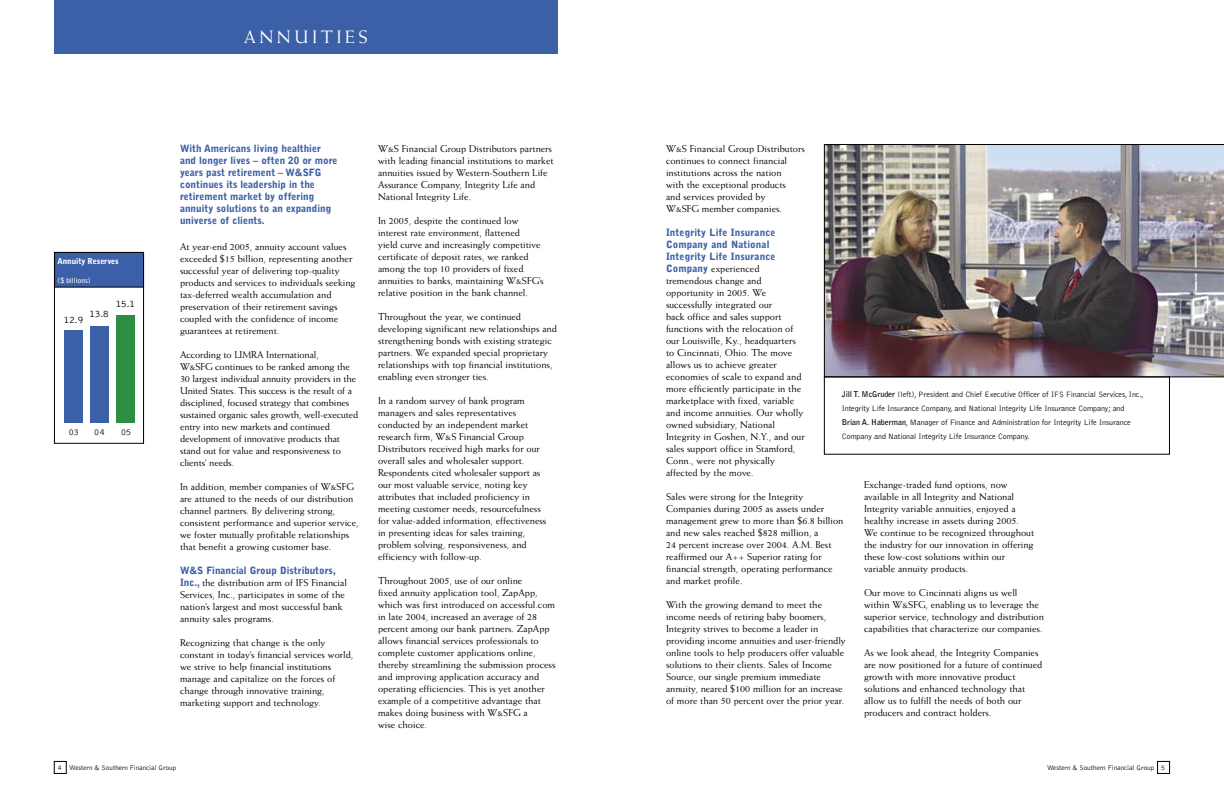
<style>
.page{position:relative;width:1224px;height:792px;background:#fff}
.page>*{position:absolute;margin:0;border:0;box-sizing:border-box;transform-origin:0 0}
.t1{font:18px "Weiss";letter-spacing:.2em;color:#fff}
.t2{font:10px/12px "Weiss";color:#000}
.t3{font:900 10px/12px "Bell Gothic";color:#3c60a7}
.t4{font:300 10px "Bell Gothic";color:#000}
.t5{font:300 9px "Bell Gothic";color:#000}
.t6{font:900 8.1px "Bell Gothic";letter-spacing:-.01em;color:#fff}
.t7{font:300 8px/14px "Bell Gothic";letter-spacing:-.01em;color:#000}
.t8{font:700 7.2px "Bell Gothic";color:#fff}
.t9{font:300 7px "Bell Gothic";color:#000}
.s1{font-family:"Bell Gothic";font-weight:900;color:#3c60a7}
.s2{font-weight:700}
</style>
<div class="page">
<div style="left:54px;top:761px;width:13px;height:13px;border:1px solid #000"></div>
<div style="left:1157px;top:761px;width:13px;height:13px;border:1px solid #000"></div>
<div style="left:54px;top:0;width:504px;height:54px;background:#3c60a7"></div>
<div style="left:54px;top:252px;width:90px;height:192px;border:1px solid #000"></div>
<div style="left:55px;top:252px;width:89px;height:35px;background:#3c60a7"></div>
<div style="left:54px;top:252px;width:90px;height:36px;border:1px solid #000"></div>
<div style="left:64px;top:331px;width:18px;height:97px;background:#3c60a7"></div>
<div style="left:90px;top:326px;width:19px;height:104px;background:#3c60a7"></div>
<div style="left:116px;top:315px;width:19px;height:115px;background:#2b8e43"></div>
<div style="left:56px;top:423px;width:85px;height:18px;background:#fff"></div>
<img style="left:824px;top:144px;width:400px;height:233px">
<div style="left:824px;top:376px;width:346px;height:79px;border:1px solid #000"></div>
<p class="t6" style="left:58px;top:256px;width:63px">Annuity Reserves</p>
<p class="t8" style="left:58px;top:276px;width:35px">($ billions)</p>
<p class="t4" style="left:116px;top:298px;width:21px">15.1</p>
<p class="t4" style="left:64px;top:314px;width:21px">12.9</p>
<p class="t4" style="left:89px;top:308px;width:21px">13.8</p>
<p class="t5" style="left:69px;top:428px;width:12px">03</p>
<p class="t5" style="left:94px;top:428px;width:12px">04</p>
<p class="t5" style="left:121px;top:428px;width:12px">05</p>
<p class="t1" style="left:244px;top:26px;width:125px">ANNUITIES</p>
<p class="t3" style="left:180px;top:142px;width:159px">With Americans living healthier and longer lives – often 20 or more years past retirement – W&amp;SFG continues its leadership in the retirement market by offering annuity solutions to an expanding universe of clients.</p>
<p class="t2" style="left:180px;top:240px;width:177px">At year-end 2005, annuity account values exceeded $15 billion, representing another successful year of delivering top-quality products and services to individuals seeking tax-deferred wealth accumulation and preservation of their retirement savings coupled with the confidence of income guarantees at retirement.</p>
<p class="t2" style="left:180px;top:348px;width:180px">According to LIMRA International,<br>W&amp;SFG continues to be ranked among the 30 largest individual annuity providers in the United States. This success is the result of a disciplined, focused strategy that combines sustained organic sales growth, well-executed entry into new markets and continued development of innovative products that stand out for value and responsiveness to clients’ needs.</p>
<p class="t2" style="left:180px;top:480px;width:180px">In addition, member companies of W&amp;SFG are attuned to the needs of our distribution channel partners. By delivering strong, consistent performance and superior service, we foster mutually profitable relationships that benefit a growing customer base.</p>
<p class="t2" style="left:180px;top:564px;width:169px"><span class="s1">W&amp;S Financial Group Distributors, Inc.,</span> the distribution arm of IFS Financial Services, Inc., participates in some of the nation’s largest and most successful bank annuity sales programs.</p>
<p class="t2" style="left:180px;top:636px;width:175px">Recognizing that change is the only constant in today’s financial services world, we strive to help financial institutions manage and capitalize on the forces of change through innovative training, marketing support and technology.</p>
<p class="t2" style="left:378px;top:142px;width:177px">W&amp;S Financial Group Distributors partners with leading financial institutions to market annuities issued by Western-Southern Life Assurance Company, Integrity Life and National Integrity Life.</p>
<p class="t2" style="left:378px;top:214px;width:167px">In 2005, despite the continued low interest rate environment, flattened<br>yield curve and increasingly competitive certificate of deposit rates, we ranked among the top 10 providers of fixed annuities to banks, maintaining W&amp;SFG’s relative position in the bank channel.</p>
<p class="t2" style="left:378px;top:310px;width:180px">Throughout the year, we continued developing significant new relationships and strengthening bonds with existing strategic partners. We expanded special proprietary relationships with top financial institutions, enabling even stronger ties.</p>
<p class="t2" style="left:378px;top:394px;width:170px">In a random survey of bank program managers and sales representatives conducted by an independent market research firm, W&amp;S Financial Group Distributors received high marks for our overall sales and wholesaler support.<br>Respondents cited wholesaler support as our most valuable service, noting key attributes that included proficiency in meeting customer needs, resourcefulness for value-added information, effectiveness in presenting ideas for sales training, problem solving, responsiveness, and efficiency with follow-up.</p>
<p class="t2" style="left:378px;top:574px;width:179px">Throughout 2005, use of our online<br>fixed annuity application tool, ZapApp, which was first introduced on accessful.com in late 2004, increased an average of 28 percent among our bank partners. ZapApp allows financial services professionals to complete customer applications online, thereby streamlining the submission process and improving application accuracy and operating efficiencies. This is yet another example of a competitive advantage that makes doing business with W&amp;SFG a<br>wise choice.</p>
<p class="t2" style="left:666px;top:142px;width:140px">W&amp;S Financial Group Distributors continues to connect financial institutions across the nation<br>with the exceptional products<br>and services provided by<br>W&amp;SFG member companies.</p>
<p class="t2" style="left:666px;top:226px;width:140px"><span class="s1">Integrity Life Insurance<br>Company and National<br>Integrity Life Insurance<br>Company</span> experienced tremendous change and opportunity in 2005. We successfully integrated our<br>back office and sales support functions with the relocation of our Louisville, Ky., headquarters to Cincinnati, Ohio. The move allows us to achieve greater economies of scale to expand and more efficiently participate in the marketplace with fixed, variable and income annuities. Our wholly owned subsidiary, National<br>Integrity in Goshen, N.Y., and our sales support office in Stamford,<br>Conn., were not physically affected by the move.</p>
<p class="t2" style="left:666px;top:490px;width:179px">Sales were strong for the Integrity Companies during 2005 as assets under management grew to more than $6.8 billion and new sales reached $828 million, a<br>24 percent increase over 2004. A.M. Best reaffirmed our A++ Superior rating for financial strength, operating performance and market profile.</p>
<p class="t2" style="left:666px;top:598px;width:181px">With the growing demand to meet the income needs of retiring baby boomers, Integrity strives to become a leader in providing income annuities and user-friendly online tools to help producers offer valuable solutions to their clients. Sales of Income Source, our single premium immediate annuity, neared $100 million for an increase of more than 50 percent over the prior year.</p>
<p class="t7" style="left:842px;top:388px;width:304px"><span class="s2">Jill T. McGruder</span> (left), President and Chief Executive Officer of IFS Financial Services, Inc., Integrity Life Insurance Company, and National Integrity Life Insurance Company; and <span class="s2">Brian A. Haberman</span>, Manager of Finance and Administration for Integrity Life Insurance Company and National Integrity Life Insurance Company.</p>
<p class="t2" style="left:864px;top:478px;width:172px">Exchange-traded fund options, now available in all Integrity and National Integrity variable annuities, enjoyed a healthy increase in assets during 2005.<br>We continue to be recognized throughout the industry for our innovation in offering these low-cost solutions within our variable annuity products.</p>
<p class="t2" style="left:864px;top:586px;width:181px">Our move to Cincinnati aligns us well within W&amp;SFG, enabling us to leverage the superior service, technology and distribution capabilities that characterize our companies.</p>
<p class="t2" style="left:864px;top:646px;width:180px">As we look ahead, the Integrity Companies are now positioned for a future of continued growth with more innovative product solutions and enhanced technology that allow us to fulfill the needs of both our producers and contract holders.</p>
<p class="t9" style="left:58px;top:764px;width:120px">4 Western &amp; Southern Financial Group</p>
<p class="t9" style="left:1047px;top:764px;width:120px">Western &amp; Southern Financial Group 5</p>
</div>
